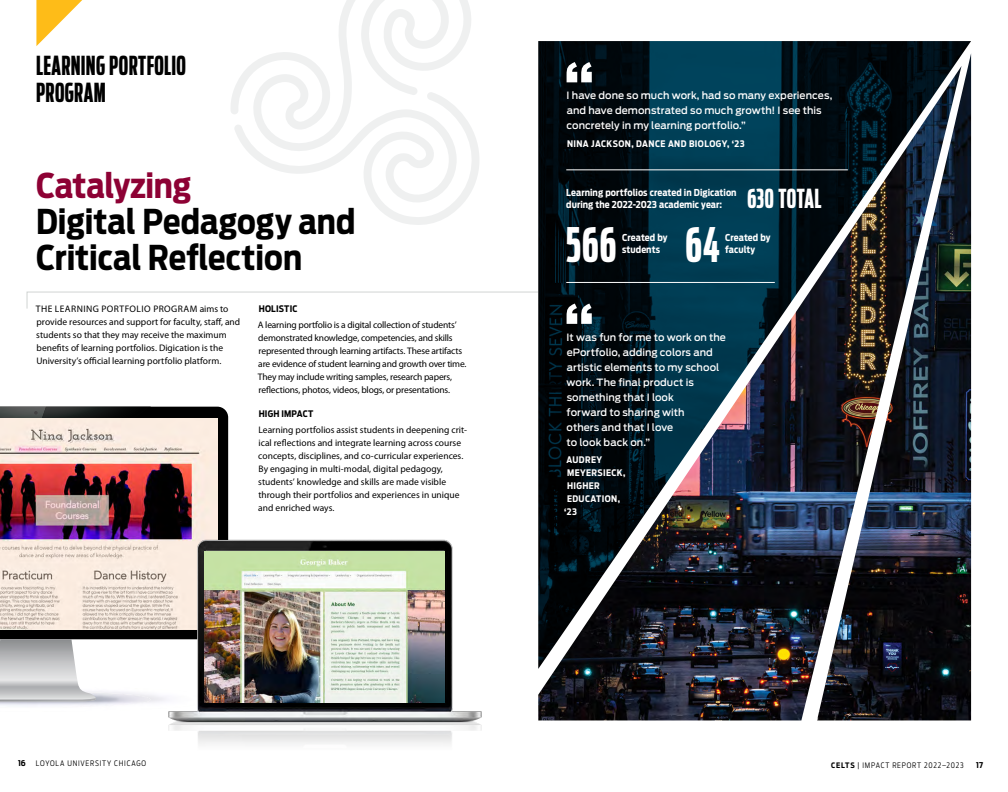
<style>
.page{position:relative;width:1008px;height:792px;background:#fff}
.page>*{position:absolute;margin:0;border:0;box-sizing:border-box;transform-origin:0 0}
.t1{font:700 60px "Antenna";color:#fff}
.t2{font:700 47.2px "Antenna Comp";color:#fff}
.t3{font:700 34px/36px "Antenna Cond";color:#000}
.t4{font:700 34px "Antenna Cond";letter-spacing:-.01em;color:#8d0134}
.t5{font:700 26px/27.2px "Antenna Comp";letter-spacing:.015em;color:#000}
.t6{font:700 26px "Antenna Comp";letter-spacing:.015em;color:#fff}
.t7{font:500 10px/15px "Antenna";letter-spacing:.005em;color:#fff}
.t8{font:9.5px/13px "Myriad Pro";color:#000}
.t9{font:700 9.5px/12px "Antenna Cond";letter-spacing:.005em;color:#fff}
.t10{font:700 9px "Antenna Cond";letter-spacing:.04em;color:#fff}
.t11{font:700 9px "Antenna Cond";letter-spacing:.02em;color:#000}
.t12{font:700 8px "Antenna Cond";color:#000}
.t13{font:300 7.5px "Antenna Cond";letter-spacing:.105em;color:#000}
.s1{font-weight:700}
</style>
<div class="page">
<svg style="left:249px;top:135px;width:230px;height:90px"></svg>
<svg style="left:231px;top:0;width:243px;height:152px"></svg>
<svg style="left:36px;top:0;width:46px;height:46px"></svg>
<svg style="left:494px;top:41px;width:478px;height:680px;background:#323f49"></svg>
<hr style="left:566px;top:170px;width:282px;height:1px;background:#fff">
<hr style="left:566px;top:282px;width:209px;height:1px;background:#fff">
<svg style="left:27px;top:292px;width:511px;height:17px"></svg>
<div style="left:0;top:407px;width:228px;height:232px;background:#000"></div>
<svg style="left:0;top:639px;width:96px;height:63px"></svg>
<svg style="left:0;top:407px;width:151px;height:11px;background:#252928"></svg>
<img style="left:0;top:418px;width:217px;height:212px">
<img style="left:159px;top:532px;width:323px;height:212px">
<img style="left:204px;top:552px;width:241px;height:150px">
<h3 class="t5" style="left:36px;top:52px;width:152px">LEARNING PORTFOLIO<br>PROGRAM</h3>
<h3 class="t4" style="left:36px;top:162px;width:157px">Catalyzing</h3>
<h3 class="t3" style="left:36px;top:203px;width:321px">Digital Pedagogy and<br>Critical Reflection</h3>
<p class="t8" style="left:36px;top:302px;width:206px">THE LEARNING PORTFOLIO PROGRAM aims to provide resources and support for faculty, staff, and students so that they may receive the maximum benefits of learning portfolios. Digication is the University’s official learning portfolio platform.</p>
<p class="t11" style="left:259px;top:302px;width:40px">HOLISTIC</p>
<p class="t8" style="left:258px;top:318px;width:210px">A learning portfolio is a digital collection of students’ demonstrated knowledge, competencies, and skills represented through learning artifacts. These artifacts are evidence of student learning and growth over time.<br>They may include writing samples, research papers, reflections, photos, videos, blogs, or presentations.</p>
<p class="t11" style="left:259px;top:408px;width:56px">HIGH IMPACT</p>
<p class="t8" style="left:258px;top:423px;width:210px">Learning portfolios assist students in deepening crit&shy;ical reflections and integrate learning across course concepts, disciplines, and co-curricular experiences.<br>By engaging in multi-modal, digital pedagogy, students’ knowledge and skills are made visible through their portfolios and experiences in unique and enriched ways.</p>
<h1 class="t1" style="left:563px;top:43px;width:33px">“</h1>
<p class="t7" style="left:567px;top:88px;width:267px">I have done so much work, had so many experiences, and have demonstrated so much growth! I see this concretely in my learning portfolio.”</p>
<p class="t10" style="left:567px;top:138px;width:179px">NINA JACKSON, DANCE AND BIOLOGY, ‘23</p>
<p class="t9" style="left:566px;top:186px;width:172px">Learning portfolios created in Digication during the 2022-2023 academic year:</p>
<h3 class="t6" style="left:747px;top:182px;width:76px">630 TOTAL</h3>
<h2 class="t2" style="left:566px;top:216px;width:52px">566</h2>
<p class="t9" style="left:622px;top:232px;width:47px">Created by students</p>
<h2 class="t2" style="left:685px;top:216px;width:36px">64</h2>
<p class="t9" style="left:725px;top:232px;width:47px">Created by faculty</p>
<h1 class="t1" style="left:563px;top:285px;width:33px">“</h1>
<p class="t7" style="left:567px;top:330px;width:161px">It was fun for me to work on the ePortfolio, adding colors and artistic elements to my school work. The final product is something that I look<br>forward to sharing with<br>others and that I love<br>to look back on.”</p>
<p class="t10" style="left:566px;top:454px;width:37px">AUDREY</p>
<p class="t10" style="left:567px;top:467px;width:60px">MEYERSIECK,</p>
<p class="t10" style="left:567px;top:480px;width:34px">HIGHER</p>
<p class="t10" style="left:567px;top:493px;width:55px">EDUCATION,</p>
<p class="t10" style="left:564px;top:506px;width:14px">‘23</p>
<p class="t12" style="left:18px;top:758px;width:9px">16</p>
<p class="t13" style="left:36px;top:759px;width:112px">LOYOLA UNIVERSITY CHICAGO</p>
<p class="t13" style="left:831px;top:760px;width:134px"><span class="s1">CELTS</span> | IMPACT REPORT 2022–2023</p>
<p class="t12" style="left:976px;top:760px;width:8px">17</p>
</div>
